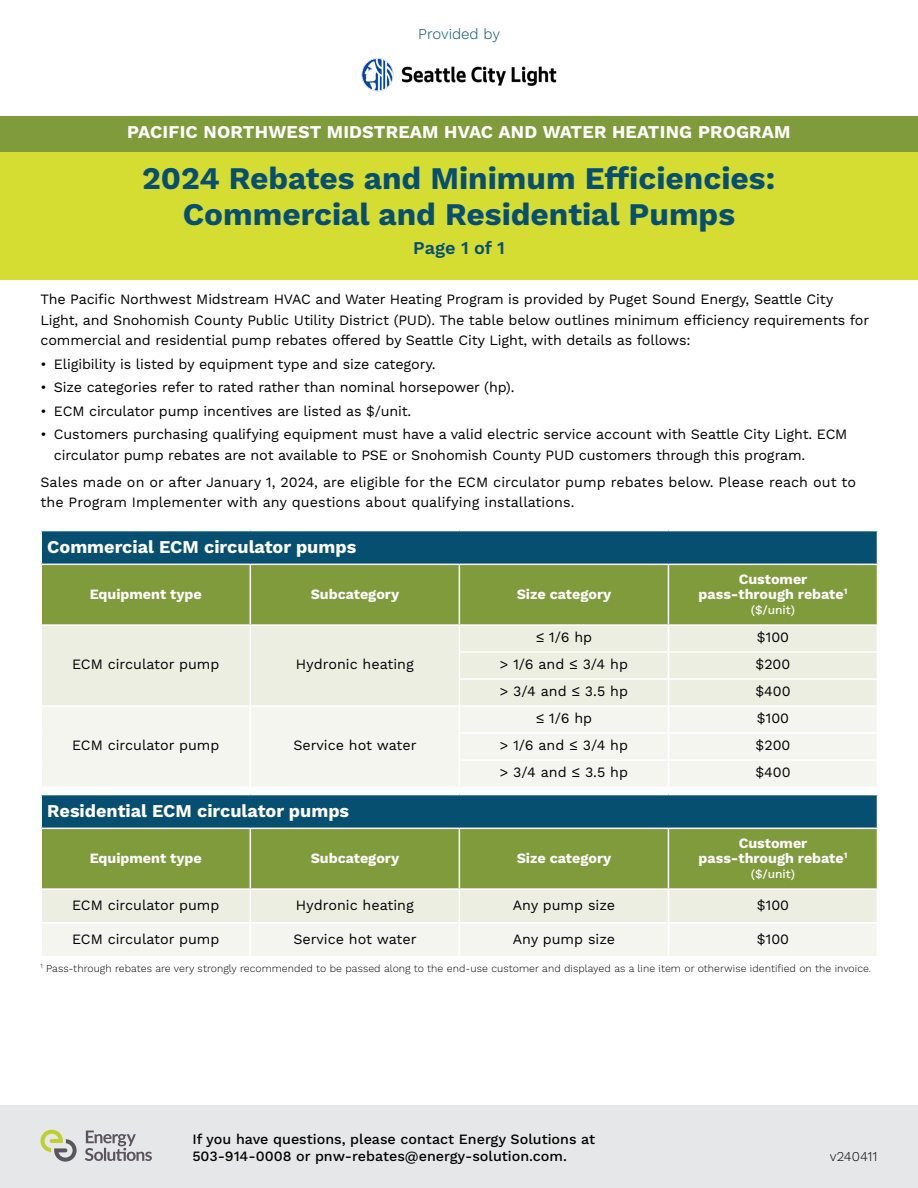
<style>
.page{position:relative;width:918px;height:1188px;background:#fff}
.page>*{position:absolute;margin:0;border:0;box-sizing:border-box;transform-origin:0 0}
.t1{font:700 31.5px/36px "Work Sans";color:#074f71;text-align:center}
.t2{font:700 18px "Work Sans";color:#fff}
.t3{font:600 18px "Work Sans";color:#074f71}
.t4{font:300 15px "Work Sans";color:#074f71}
.t5{font:14.25px/20.2px "Work Sans";letter-spacing:-.01em;color:#000}
.t6{font:700 14.25px/15px "Work Sans";color:#fff;text-align:center}
.t7{font:500 14.25px/17.2px "Work Sans";color:#000}
.t8{font:300 13.5px "Work Sans";color:#000}
.t9{font:500 12px "Work Sans";color:#fff}
.t10{font:300 10.5px "Work Sans";letter-spacing:.005em;color:#000}
</style>
<div class="page">
<div style="left:0;top:1106px;width:918px;height:82px;background:#e6e7e8"></div>
<div style="left:0;top:116px;width:918px;height:36px;background:#809b3c"></div>
<div style="left:0;top:152px;width:918px;height:127px;background:#d5dd33"></div>
<img style="left:361px;top:58px;width:196px;height:34px">
<svg style="left:85px;top:1131px;width:67px;height:30px"></svg>
<svg style="left:41px;top:1130px;width:36px;height:32px"></svg>
<div style="left:41px;top:531px;width:837px;height:33px;background:#074f71"></div>
<div style="left:42px;top:565px;width:835px;height:59px;background:#809b3c"></div>
<div style="left:42px;top:626px;width:835px;height:79px;background:#edeee2"></div>
<div style="left:42px;top:707px;width:835px;height:79px;background:#f5f5ef"></div>
<hr style="left:40px;top:531px;width:2px;height:33px;background:#fff">
<hr style="left:877px;top:531px;width:1px;height:33px;background:#fff">
<hr style="left:250px;top:565px;width:1px;height:59px;background:#fff">
<hr style="left:459px;top:565px;width:1px;height:59px;background:#fff">
<hr style="left:668px;top:565px;width:1px;height:59px;background:#fff">
<hr style="left:459px;top:651px;width:209px;height:2px;background:#fff">
<hr style="left:668px;top:651px;width:210px;height:2px;background:#fff">
<hr style="left:459px;top:678px;width:209px;height:2px;background:#fff">
<hr style="left:668px;top:678px;width:210px;height:2px;background:#fff">
<svg style="left:250px;top:626px;width:1px;height:160px"></svg>
<hr style="left:459px;top:732px;width:209px;height:2px;background:#fff">
<hr style="left:668px;top:732px;width:210px;height:2px;background:#fff">
<hr style="left:459px;top:759px;width:209px;height:2px;background:#fff">
<svg style="left:459px;top:626px;width:1px;height:160px"></svg>
<hr style="left:668px;top:759px;width:210px;height:2px;background:#fff">
<svg style="left:668px;top:626px;width:1px;height:160px"></svg>
<div style="left:41px;top:795px;width:837px;height:33px;background:#074f71"></div>
<div style="left:42px;top:829px;width:835px;height:59px;background:#809b3c"></div>
<svg style="left:42px;top:890px;width:835px;height:66px"></svg>
<hr style="left:40px;top:795px;width:2px;height:33px;background:#fff">
<hr style="left:877px;top:795px;width:1px;height:33px;background:#fff">
<hr style="left:250px;top:829px;width:1px;height:59px;background:#fff">
<hr style="left:459px;top:829px;width:1px;height:59px;background:#fff">
<hr style="left:668px;top:829px;width:1px;height:59px;background:#fff">
<hr style="left:250px;top:890px;width:1px;height:32px;background:#fff">
<hr style="left:459px;top:890px;width:1px;height:32px;background:#fff">
<hr style="left:668px;top:890px;width:1px;height:32px;background:#fff">
<hr style="left:40px;top:922px;width:210px;height:2px;background:#fff">
<hr style="left:250px;top:922px;width:209px;height:2px;background:#fff">
<hr style="left:250px;top:924px;width:1px;height:32px;background:#fff">
<hr style="left:459px;top:922px;width:209px;height:2px;background:#fff">
<hr style="left:459px;top:924px;width:1px;height:32px;background:#fff">
<hr style="left:668px;top:922px;width:210px;height:2px;background:#fff">
<hr style="left:668px;top:924px;width:1px;height:32px;background:#fff">
<p class="t4" style="left:418px;top:25px;width:83px">Provided by</p>
<p class="t2" style="left:127px;top:121px;width:665px">PACIFIC NORTHWEST MIDSTREAM HVAC AND WATER HEATING PROGRAM</p>
<h1 class="t1" style="left:142px;top:162px;width:635px">2024 Rebates and Minimum Efficiencies:<br>Commercial and Residential Pumps</h1>
<p class="t3" style="left:413px;top:237px;width:93px">Page 1 of 1</p>
<p class="t5" style="left:40px;top:290px;width:830px">The Pacific Northwest Midstream HVAC and Water Heating Program is provided by Puget Sound Energy, Seattle City<br>Light, and Snohomish County Public Utility District (PUD). The table below outlines minimum efficiency requirements for commercial and residential pump rebates offered by Seattle City Light, with details as follows:</p>
<p class="t5" style="left:40px;top:354px;width:397px">• Eligibility is listed by equipment type and size category.</p>
<p class="t5" style="left:40px;top:378px;width:476px">• Size categories refer to rated rather than nominal horsepower (hp).</p>
<p class="t5" style="left:40px;top:401px;width:372px">• ECM circulator pump incentives are listed as $/unit.</p>
<p class="t5" style="left:54px;top:425px;width:795px;text-indent:-13px">• Customers purchasing qualifying equipment must have a valid electric service account with Seattle City Light. ECM circulator pump rebates are not available to PSE or Snohomish County PUD customers through this program.</p>
<p class="t5" style="left:40px;top:472px;width:817px">Sales made on or after January 1, 2024, are eligible for the ECM circulator pump rebates below. Please reach out to the Program Implementer with any questions about qualifying installations.</p>
<p class="t2" style="left:47px;top:536px;width:311px">Commercial ECM circulator pumps</p>
<p class="t6" style="left:90px;top:587px;width:113px">Equipment type</p>
<p class="t6" style="left:311px;top:587px;width:90px">Subcategory</p>
<p class="t6" style="left:517px;top:587px;width:96px">Size category</p>
<p class="t6" style="left:699px;top:572px;width:150px">Customer pass-through rebate<sup>1</sup></p>
<p class="t9" style="left:751px;top:602px;width:46px">($/unit)</p>
<p class="t5" style="left:72px;top:655px;width:149px">ECM circulator pump</p>
<p class="t5" style="left:296px;top:655px;width:120px">Hydronic heating</p>
<p class="t5" style="left:72px;top:736px;width:149px">ECM circulator pump</p>
<p class="t5" style="left:293px;top:736px;width:125px">Service hot water</p>
<p class="t5" style="left:536px;top:628px;width:58px">≤ 1/6 hp</p>
<p class="t5" style="left:757px;top:628px;width:34px">$100</p>
<p class="t5" style="left:500px;top:655px;width:130px">&gt; 1/6 and ≤ 3/4 hp</p>
<p class="t5" style="left:756px;top:655px;width:36px">$200</p>
<p class="t5" style="left:500px;top:682px;width:130px">&gt; 3/4 and ≤ 3.5 hp</p>
<p class="t5" style="left:755px;top:682px;width:37px">$400</p>
<p class="t5" style="left:536px;top:709px;width:58px">≤ 1/6 hp</p>
<p class="t5" style="left:757px;top:709px;width:34px">$100</p>
<p class="t5" style="left:500px;top:736px;width:130px">&gt; 1/6 and ≤ 3/4 hp</p>
<p class="t5" style="left:756px;top:736px;width:36px">$200</p>
<p class="t5" style="left:500px;top:763px;width:130px">&gt; 3/4 and ≤ 3.5 hp</p>
<p class="t5" style="left:755px;top:763px;width:37px">$400</p>
<p class="t2" style="left:47px;top:800px;width:304px">Residential ECM circulator pumps</p>
<p class="t6" style="left:90px;top:851px;width:113px">Equipment type</p>
<p class="t6" style="left:311px;top:851px;width:90px">Subcategory</p>
<p class="t6" style="left:517px;top:851px;width:96px">Size category</p>
<p class="t6" style="left:699px;top:836px;width:150px">Customer pass-through rebate<sup>1</sup></p>
<p class="t9" style="left:751px;top:866px;width:46px">($/unit)</p>
<p class="t5" style="left:72px;top:896px;width:149px">ECM circulator pump</p>
<p class="t5" style="left:296px;top:896px;width:120px">Hydronic heating</p>
<p class="t5" style="left:513px;top:896px;width:104px">Any pump size</p>
<p class="t5" style="left:757px;top:896px;width:34px">$100</p>
<p class="t5" style="left:72px;top:929px;width:149px">ECM circulator pump</p>
<p class="t5" style="left:293px;top:929px;width:125px">Service hot water</p>
<p class="t5" style="left:513px;top:929px;width:104px">Any pump size</p>
<p class="t5" style="left:757px;top:929px;width:34px">$100</p>
<p class="t10" style="left:41px;top:962px;width:832px"><sup>1</sup> Pass-through rebates are very strongly recommended to be passed along to the end-use customer and displayed as a line item or otherwise identified on the invoice.</p>
<p class="t7" style="left:192px;top:1131px;width:404px">If you have questions, please contact Energy Solutions at<br>503-914-0008 or pnw-rebates@energy-solution.com.</p>
<p class="t8" style="left:830px;top:1148px;width:49px">v240411</p>
</div>
